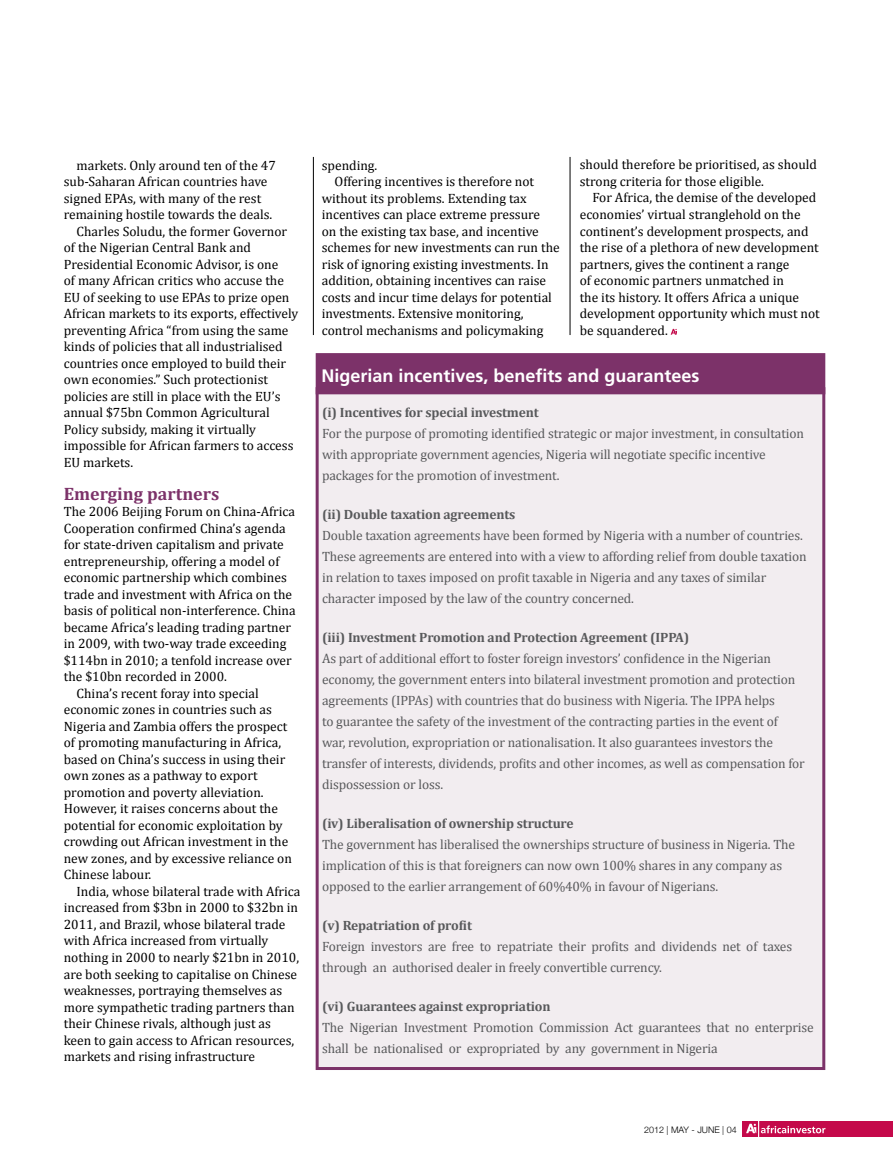
<style>
.page{position:relative;width:893px;height:1170px;background:#fff}
.page>*{position:absolute;margin:0;border:0;box-sizing:border-box;transform-origin:0 0}
.t1{font:700 18px "Frutiger LT Std";color:#fff}
.t2{font:700 18px "Cambria";color:#7c3269}
.t3{font:13.5px/16.5px "Cambria";color:#000}
.t4{font:13.5px/21px "Cambria";letter-spacing:-.01em;color:#58595b}
.t5{font:700 13.5px "Cambria";letter-spacing:-.01em;color:#58595b}
.t6{font:300 9px "Helvetica Neue";color:#000}
</style>
<div class="page">
<div style="left:743px;top:1120px;width:150px;height:16px;background:#c4094a"></div>
<svg style="left:746px;top:1120px;width:79px;height:17px"></svg>
<div style="left:316px;top:387px;width:509px;height:682px;background:#f2edf0;border:3px solid #7c3269"></div>
<hr style="left:313px;top:157px;width:1px;height:178px;background:#000">
<hr style="left:570px;top:157px;width:1px;height:178px;background:#000">
<div style="left:316px;top:353px;width:509px;height:41px;background:#7c3269;border:2px solid #7c3269"></div>
<svg style="left:671px;top:329px;width:6px;height:6px"></svg>
<p class="t3" style="left:77px;top:157px;width:201px">markets. Only around ten of the 47</p>
<p class="t3" style="left:64px;top:173px;width:205px">sub-Saharan African countries have</p>
<p class="t3" style="left:64px;top:190px;width:199px">signed EPAs, with many of the rest</p>
<p class="t3" style="left:64px;top:206px;width:210px">remaining hostile towards the deals.</p>
<p class="t3" style="left:77px;top:223px;width:212px">Charles Soludu, the former Governor</p>
<p class="t3" style="left:64px;top:239px;width:189px">of the Nigerian Central Bank and</p>
<p class="t3" style="left:64px;top:256px;width:216px">Presidential Economic Advisor, is one</p>
<p class="t3" style="left:64px;top:272px;width:222px">of many African critics who accuse the</p>
<p class="t3" style="left:64px;top:289px;width:227px">EU of seeking to use EPAs to prize open</p>
<p class="t3" style="left:64px;top:305px;width:236px">African markets to its exports, effectively</p>
<p class="t3" style="left:64px;top:322px;width:226px">preventing Africa “from using the same</p>
<p class="t3" style="left:64px;top:338px;width:220px">kinds of policies that all industrialised</p>
<p class="t3" style="left:64px;top:355px;width:224px">countries once employed to build their</p>
<p class="t3" style="left:64px;top:371px;width:206px">own economies.” Such protectionist</p>
<p class="t3" style="left:64px;top:388px;width:218px">policies are still in place with the EU’s</p>
<p class="t3" style="left:64px;top:404px;width:208px">annual $75bn Common Agricultural</p>
<p class="t3" style="left:64px;top:421px;width:194px">Policy subsidy, making it virtually</p>
<p class="t3" style="left:64px;top:437px;width:231px">impossible for African farmers to access</p>
<p class="t3" style="left:64px;top:454px;width:71px">EU markets.</p>
<h1 class="t2" style="left:64px;top:482px;width:157px">Emerging partners</h1>
<p class="t3" style="left:64px;top:503px;width:233px">The 2006 Beijing Forum on China-Africa</p>
<p class="t3" style="left:64px;top:520px;width:224px">Cooperation confirmed China’s agenda</p>
<p class="t3" style="left:64px;top:536px;width:221px">for state-driven capitalism and private</p>
<p class="t3" style="left:64px;top:553px;width:217px">entrepreneurship, offering a model of</p>
<p class="t3" style="left:64px;top:569px;width:225px">economic partnership which combines</p>
<p class="t3" style="left:64px;top:586px;width:230px">trade and investment with Africa on the</p>
<p class="t3" style="left:64px;top:602px;width:233px">basis of political non-interference. China</p>
<p class="t3" style="left:64px;top:619px;width:229px">became Africa’s leading trading partner</p>
<p class="t3" style="left:64px;top:635px;width:224px">in 2009, with two-way trade exceeding</p>
<p class="t3" style="left:64px;top:652px;width:230px">$114bn in 2010; a tenfold increase over</p>
<p class="t3" style="left:64px;top:668px;width:165px">the $10bn recorded in 2000.</p>
<p class="t3" style="left:77px;top:685px;width:184px">China’s recent foray into special</p>
<p class="t3" style="left:64px;top:701px;width:210px">economic zones in countries such as</p>
<p class="t3" style="left:64px;top:718px;width:225px">Nigeria and Zambia offers the prospect</p>
<p class="t3" style="left:64px;top:734px;width:219px">of promoting manufacturing in Africa,</p>
<p class="t3" style="left:64px;top:751px;width:223px">based on China’s success in using their</p>
<p class="t3" style="left:64px;top:767px;width:195px">own zones as a pathway to export</p>
<p class="t3" style="left:64px;top:784px;width:201px">promotion and poverty alleviation.</p>
<p class="t3" style="left:64px;top:800px;width:216px">However, it raises concerns about the</p>
<p class="t3" style="left:64px;top:817px;width:220px">potential for economic exploitation by</p>
<p class="t3" style="left:64px;top:833px;width:226px">crowding out African investment in the</p>
<p class="t3" style="left:64px;top:850px;width:230px">new zones, and by excessive reliance on</p>
<p class="t3" style="left:64px;top:866px;width:89px">Chinese labour.</p>
<p class="t3" style="left:77px;top:883px;width:225px">India, whose bilateral trade with Africa</p>
<p class="t3" style="left:64px;top:899px;width:236px">increased from $3bn in 2000 to $32bn in</p>
<p class="t3" style="left:64px;top:916px;width:223px">2011, and Brazil, whose bilateral trade</p>
<p class="t3" style="left:64px;top:932px;width:206px">with Africa increased from virtually</p>
<p class="t3" style="left:64px;top:949px;width:237px">nothing in 2000 to nearly $21bn in 2010,</p>
<p class="t3" style="left:64px;top:965px;width:235px">are both seeking to capitalise on Chinese</p>
<p class="t3" style="left:64px;top:982px;width:220px">weaknesses, portraying themselves as</p>
<p class="t3" style="left:64px;top:998px;width:232px">more sympathetic trading partners than</p>
<p class="t3" style="left:64px;top:1015px;width:209px">their Chinese rivals, although just as</p>
<p class="t3" style="left:64px;top:1031px;width:232px">keen to gain access to African resources,</p>
<p class="t3" style="left:64px;top:1047px;width:193px">markets and rising infrastructure</p>
<p class="t3" style="left:322px;top:156px;width:57px">spending.</p>
<p class="t3" style="left:334px;top:173px;width:201px">Offering incentives is therefore not</p>
<p class="t3" style="left:322px;top:189px;width:206px">without its problems. Extending tax</p>
<p class="t3" style="left:322px;top:206px;width:220px">incentives can place extreme pressure</p>
<p class="t3" style="left:322px;top:222px;width:219px">on the existing tax base, and incentive</p>
<p class="t3" style="left:322px;top:239px;width:239px">schemes for new investments can run the</p>
<p class="t3" style="left:322px;top:255px;width:228px">risk of ignoring existing investments. In</p>
<p class="t3" style="left:322px;top:272px;width:226px">addition, obtaining incentives can raise</p>
<p class="t3" style="left:322px;top:288px;width:232px">costs and incur time delays for potential</p>
<p class="t3" style="left:322px;top:305px;width:203px">investments. Extensive monitoring,</p>
<p class="t3" style="left:322px;top:321px;width:223px">control mechanisms and policymaking</p>
<p class="t3" style="left:580px;top:156px;width:239px">should therefore be prioritised, as should strong criteria for those eligible.</p>
<p class="t3" style="left:580px;top:189px;width:242px;text-indent:13px">For Africa, the demise of the developed economies’ virtual stranglehold on the continent’s development prospects, and the rise of a plethora of new development partners, gives the continent a range<br>of economic partners unmatched in<br>the its history. It offers Africa a unique development opportunity which must not be squandered.</p>
<h1 class="t1" style="left:321px;top:365px;width:380px">Nigerian incentives, benefits and guarantees</h1>
<p class="t5" style="left:322px;top:404px;width:218px">(i) Incentives for special investment</p>
<p class="t4" style="left:322px;top:422px;width:483px">For the purpose of promoting identified strategic or major investment, in consultation with appropriate government agencies, Nigeria will negotiate specific incentive packages for the promotion of investment.</p>
<p class="t5" style="left:322px;top:506px;width:195px">(ii) Double taxation agreements</p>
<p class="t4" style="left:322px;top:524px;width:486px">Double taxation agreements have been formed by Nigeria with a number of countries.<br>These agreements are entered into with a view to affording relief from double taxation in relation to taxes imposed on profit taxable in Nigeria and any taxes of similar character imposed by the law of the country concerned.</p>
<p class="t5" style="left:322px;top:629px;width:369px">(iii) Investment Promotion and Protection Agreement (IPPA)</p>
<p class="t4" style="left:322px;top:647px;width:484px">As part of additional effort to foster foreign investors’ confidence in the Nigerian economy, the government enters into bilateral investment promotion and protection agreements (IPPAs) with countries that do business with Nigeria. The IPPA helps<br>to guarantee the safety of the investment of the contracting parties in the event of<br>war, revolution, expropriation or nationalisation. It also guarantees investors the transfer of interests, dividends, profits and other incomes, as well as compensation for dispossession or loss.</p>
<p class="t5" style="left:322px;top:815px;width:253px">(iv) Liberalisation of ownership structure</p>
<p class="t4" style="left:322px;top:834px;width:475px">The government has liberalised the ownerships structure of business in Nigeria. The implication of this is that foreigners can now own 100% shares in any company as opposed to the earlier arrangement of 60%40% in favour of Nigerians.</p>
<p class="t5" style="left:322px;top:917px;width:151px">(v) Repatriation of profit</p>
<p class="t4" style="left:322px;top:936px;width:472px">Foreign investors are free to repatriate their profits and dividends net of taxes through an authorised dealer in freely convertible currency.</p>
<p class="t5" style="left:322px;top:998px;width:230px">(vi) Guarantees against expropriation</p>
<p class="t4" style="left:322px;top:1017px;width:493px">The Nigerian Investment Promotion Commission Act guarantees that no enterprise shall be nationalised or expropriated by any government in Nigeria</p>
<p class="t6" style="left:644px;top:1124px;width:94px">2012 | MAY - JUNE | 04</p>
</div>
